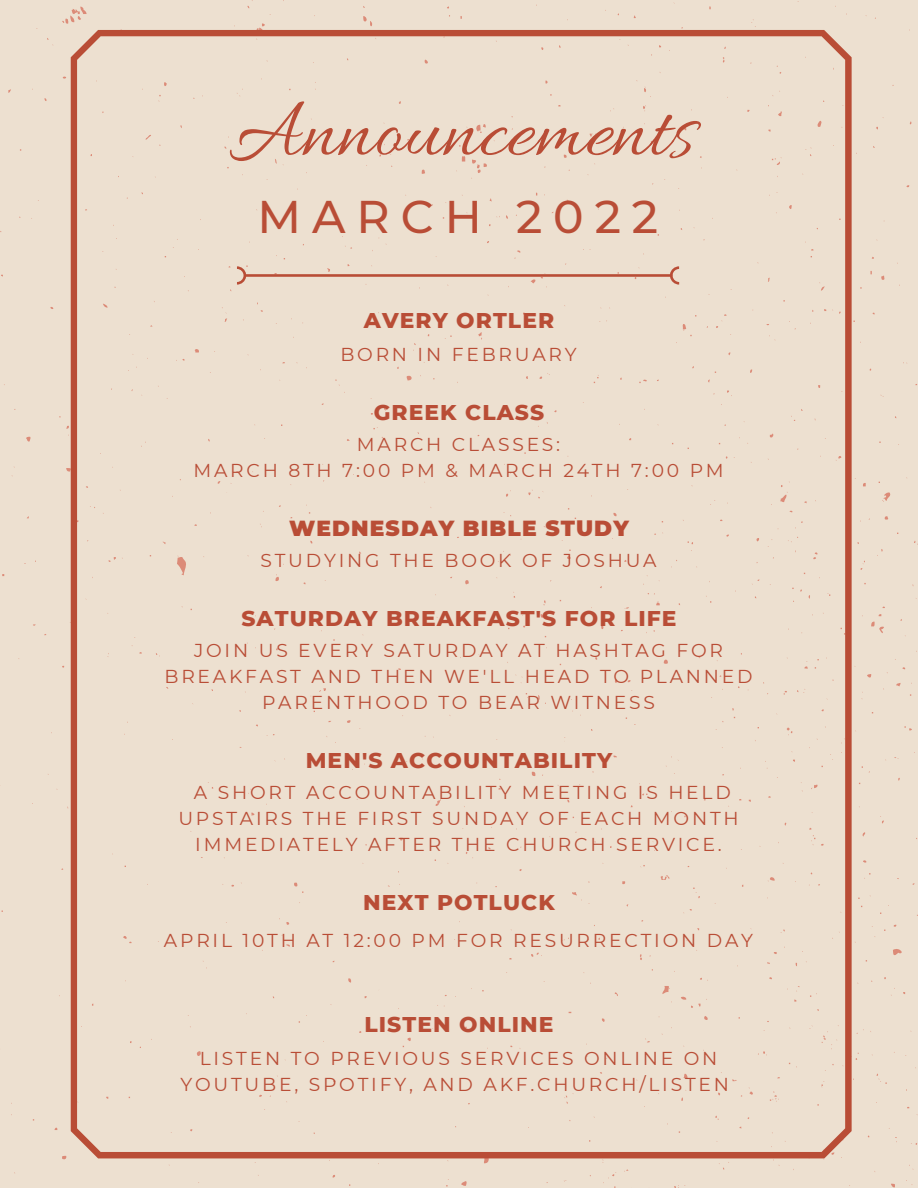
<style>
.page{position:relative;width:918px;height:1188px;background:#ede0d0}
.page>*{position:absolute;margin:0;border:0;box-sizing:border-box;transform-origin:0 0}
.t1{font:87.15px "Allura";color:#b94d36}
.t2{font:500 45.75px "Montserrat";letter-spacing:.24em;color:#b94d36}
.t3{font:800 21.75px "Montserrat";letter-spacing:.05em;color:#b94d36}
.t4{font:900 21.75px "Montserrat";letter-spacing:.05em;color:#b94d36}
.t5{font:18.75px/25.8px "Montserrat";letter-spacing:.15em;color:#b94d36;text-align:center}
</style>
<div class="page">
<div style="left:71px;top:30px;width:781px;height:1128px;background:#ede0d0"></div>
<svg style="left:237px;top:266px;width:442px;height:19px;background:#e5cab8"></svg>
<p class="t1" style="left:229px;top:83px;width:467px">Announcements</p>
<p class="t2" style="left:257px;top:188px;width:402px">MARCH 2022</p>
<p class="t3" style="left:364px;top:306px;width:192px">AVERY ORTLER</p>
<p class="t5" style="left:340px;top:341px;width:238px">BORN IN FEBRUARY</p>
<p class="t3" style="left:374px;top:399px;width:172px">GREEK CLASS</p>
<p class="t5" style="left:357px;top:431px;width:205px">MARCH CLASSES:</p>
<p class="t5" style="left:193px;top:457px;width:532px">MARCH 8TH 7:00 PM &amp; MARCH 24TH 7:00 PM</p>
<p class="t4" style="left:289px;top:515px;width:341px">WEDNESDAY BIBLE STUDY</p>
<p class="t5" style="left:260px;top:547px;width:398px">STUDYING THE BOOK OF JOSHUA</p>
<p class="t3" style="left:241px;top:605px;width:437px">SATURDAY BREAKFAST'S FOR LIFE</p>
<p class="t5" style="left:164px;top:638px;width:590px">JOIN US EVERY SATURDAY AT HASHTAG FOR<br>BREAKFAST AND THEN WE'LL HEAD TO PLANNED<br>PARENTHOOD TO BEAR WITNESS</p>
<p class="t3" style="left:306px;top:747px;width:308px">MEN'S ACCOUNTABILITY</p>
<p class="t5" style="left:178px;top:779px;width:562px">A SHORT ACCOUNTABILITY MEETING IS HELD<br>UPSTAIRS THE FIRST SUNDAY OF EACH MONTH<br>IMMEDIATELY AFTER THE CHURCH SERVICE.</p>
<p class="t3" style="left:363px;top:889px;width:193px">NEXT POTLUCK</p>
<p class="t5" style="left:164px;top:928px;width:591px">APRIL 10TH AT 12:00 PM FOR RESURRECTION DAY</p>
<p class="t3" style="left:364px;top:1011px;width:191px">LISTEN ONLINE</p>
<p class="t5" style="left:180px;top:1046px;width:550px">LISTEN TO PREVIOUS SERVICES ONLINE ON<br>YOUTUBE, SPOTIFY, AND AKF.CHURCH/LISTEN</p>
</div>
